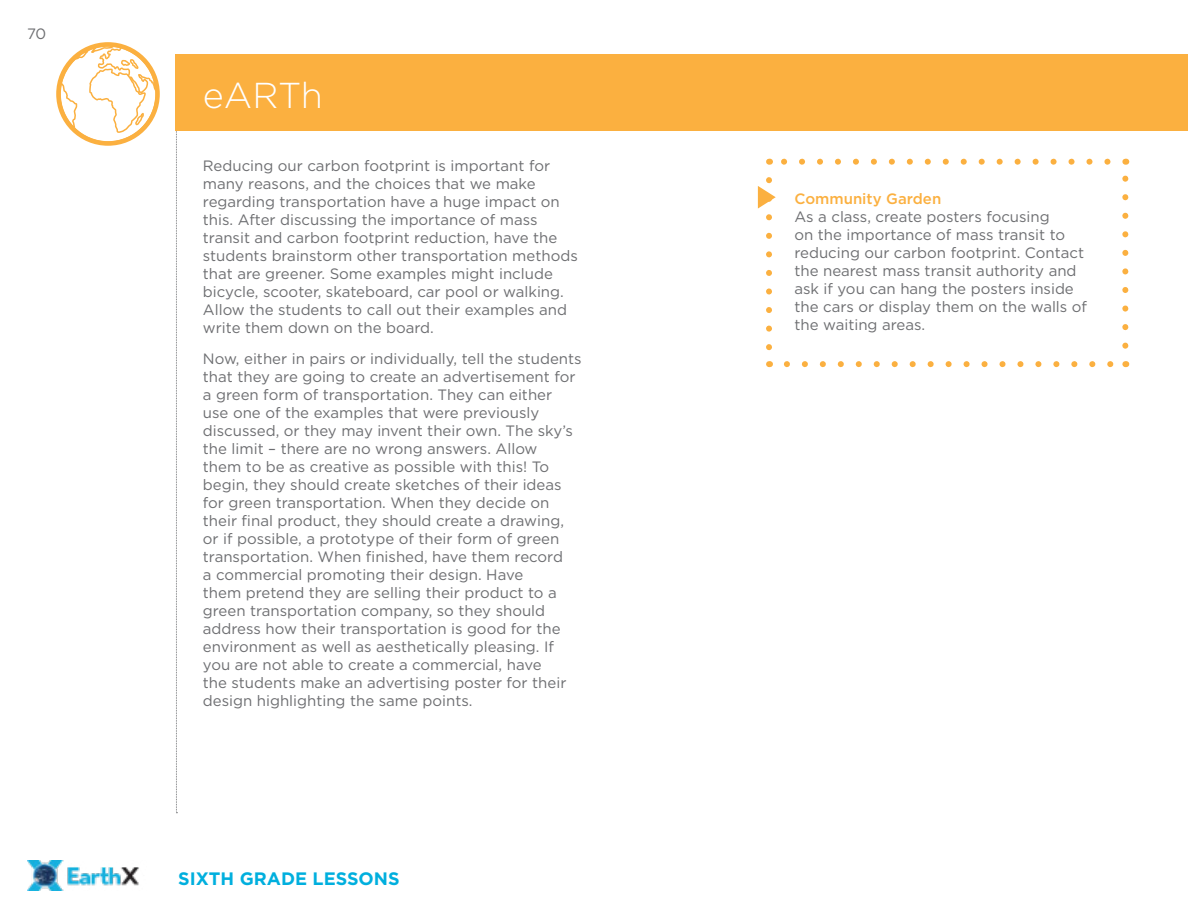
<style>
.page{position:relative;width:1188px;height:918px;background:#fff}
.page>*{position:absolute;margin:0;border:0;box-sizing:border-box;transform-origin:0 0}
.t1{font:300 36px "Gotham";letter-spacing:-.005em;color:#fff}
.t2{font:700 18px "Gotham";color:#00afde}
.t3{font:15px/18px "Gotham";color:#6d6e71}
.t4{font:500 15px "Gotham";color:#fbb040}
</style>
<div class="page">
<img style="left:27px;top:860px;width:112px;height:31px">
<svg style="left:176px;top:130px;width:1px;height:683px"></svg>
<div style="left:176px;top:54px;width:1012px;height:76px;background:#fbb040"></div>
<svg style="left:58px;top:44px;width:100px;height:100px"></svg>
<svg style="left:758px;top:180px;width:18px;height:171px"></svg>
<svg style="left:787px;top:361px;width:327px;height:6px"></svg>
<svg style="left:1122px;top:175px;width:6px;height:171px"></svg>
<svg style="left:781px;top:159px;width:327px;height:6px"></svg>
<p class="t3" style="left:27px;top:24px;width:21px">70</p>
<h1 class="t1" style="left:203px;top:72px;width:121px">eARTh</h1>
<p class="t3" style="left:203px;top:156px;width:376px">Reducing our carbon footprint is important for many reasons, and the choices that we make regarding transportation have a huge impact on this. After discussing the importance of mass transit and carbon footprint reduction, have the students brainstorm other transportation methods that are greener. Some examples might include bicycle, scooter, skateboard, car pool or walking.<br>Allow the students to call out their examples and write them down on the board.</p>
<p class="t3" style="left:203px;top:350px;width:380px">Now, either in pairs or individually, tell the students that they are going to create an advertisement for a green form of transportation. They can either<br>use one of the examples that were previously discussed, or they may invent their own. The sky’s the limit – there are no wrong answers. Allow<br>them to be as creative as possible with this! To begin, they should create sketches of their ideas for green transportation. When they decide on their final product, they should create a drawing, or if possible, a prototype of their form of green transportation. When finished, have them record<br>a commercial promoting their design. Have<br>them pretend they are selling their product to a green transportation company, so they should address how their transportation is good for the environment as well as aesthetically pleasing. If you are not able to create a commercial, have<br>the students make an advertising poster for their design highlighting the same points.</p>
<p class="t2" style="left:178px;top:866px;width:223px">SIXTH GRADE LESSONS</p>
<p class="t4" style="left:794px;top:189px;width:148px">Community Garden</p>
<p class="t3" style="left:794px;top:207px;width:294px">As a class, create posters focusing<br>on the importance of mass transit to reducing our carbon footprint. Contact the nearest mass transit authority and ask if you can hang the posters inside the cars or display them on the walls of the waiting areas.</p>
</div>
